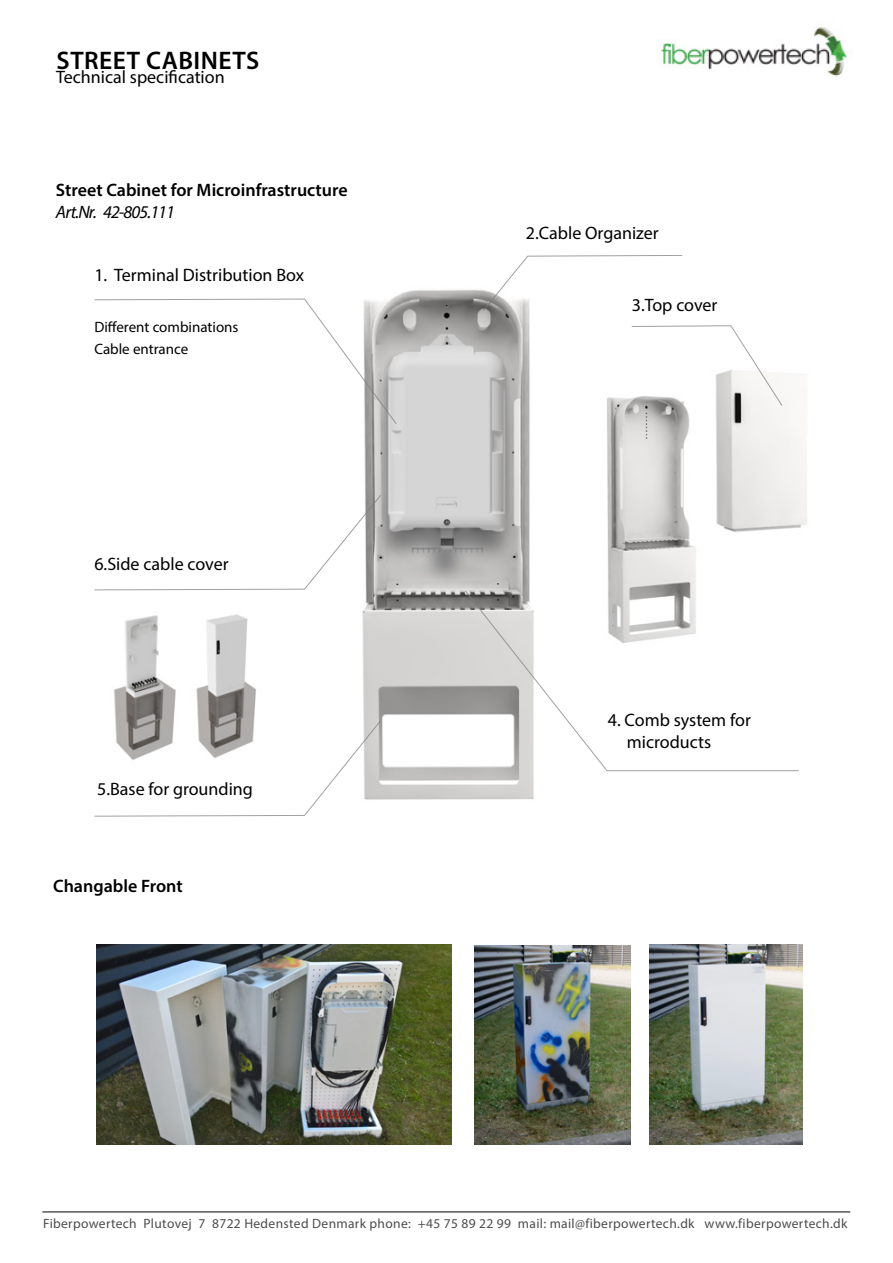
<style>
.page{position:relative;width:893px;height:1263px;background:#fff}
.page>*{position:absolute;margin:0;border:0;box-sizing:border-box;transform-origin:0 0}
.t1{font:600 25.5px "Myriad Pro";letter-spacing:.02em;color:#000}
.t2{font:18px/22.5px "Myriad Pro";color:#000}
.t3{font:600 18px "Myriad Pro";color:#000}
.t4{font:italic 18px "Myriad Pro";letter-spacing:-.05em;color:#000}
.t5{font:15px/22.5px "Myriad Pro";color:#000}
.t6{font:13.5px "Myriad Pro";letter-spacing:.025em;color:#4d4d4c}
</style>
<div class="page">
<img style="left:661px;top:27px;width:187px;height:50px">
<hr style="left:42px;top:1211px;width:808px;height:1px;background:#000">
<img style="left:362px;top:289px;width:172px;height:511px">
<svg style="left:94px;top:298px;width:303px;height:127px"></svg>
<svg style="left:464px;top:590px;width:335px;height:181px"></svg>
<svg style="left:94px;top:720px;width:287px;height:97px"></svg>
<svg style="left:482px;top:255px;width:201px;height:57px"></svg>
<svg style="left:94px;top:494px;width:288px;height:97px"></svg>
<img style="left:598px;top:397px;width:105px;height:255px">
<img style="left:716px;top:373px;width:91px;height:159px">
<svg style="left:631px;top:325px;width:152px;height:82px"></svg>
<img style="left:183px;top:614px;width:81px;height:147px">
<img style="left:101px;top:615px;width:82px;height:149px">
<img style="left:97px;top:945px;width:354px;height:200px">
<img style="left:475px;top:945px;width:155px;height:200px">
<img style="left:649px;top:945px;width:153px;height:200px">
<h1 class="t1" style="left:57px;top:44px;width:204px">STREET CABINETS</h1>
<p class="t2" style="left:56px;top:65px;width:170px">Technical specification</p>
<p class="t3" style="left:56px;top:178px;width:293px">Street Cabinet for Microinfrastructure</p>
<p class="t4" style="left:56px;top:201px;width:121px">Art.Nr. 42-805.111</p>
<p class="t2" style="left:94px;top:264px;width:211px">1. Terminal Distribution Box</p>
<p class="t5" style="left:94px;top:315px;width:146px">Different combinations<br>Cable entrance</p>
<p class="t2" style="left:94px;top:553px;width:136px">6.Side cable cover</p>
<p class="t2" style="left:97px;top:777px;width:157px">5.Base for grounding</p>
<p class="t3" style="left:53px;top:874px;width:131px">Changable Front</p>
<p class="t2" style="left:526px;top:221px;width:134px">2.Cable Organizer</p>
<p class="t2" style="left:632px;top:294px;width:87px">3.Top cover</p>
<p class="t2" style="left:627px;top:708px;width:126px;text-indent:-19px">4. Comb system for microducts</p>
<p class="t6" style="left:43px;top:1215px;width:806px">Fiberpowertech Plutovej 7 8722 Hedensted Denmark phone: +45 75 89 22 99 mail: mail@fiberpowertech.dk www.fiberpowertech.dk</p>
</div>
